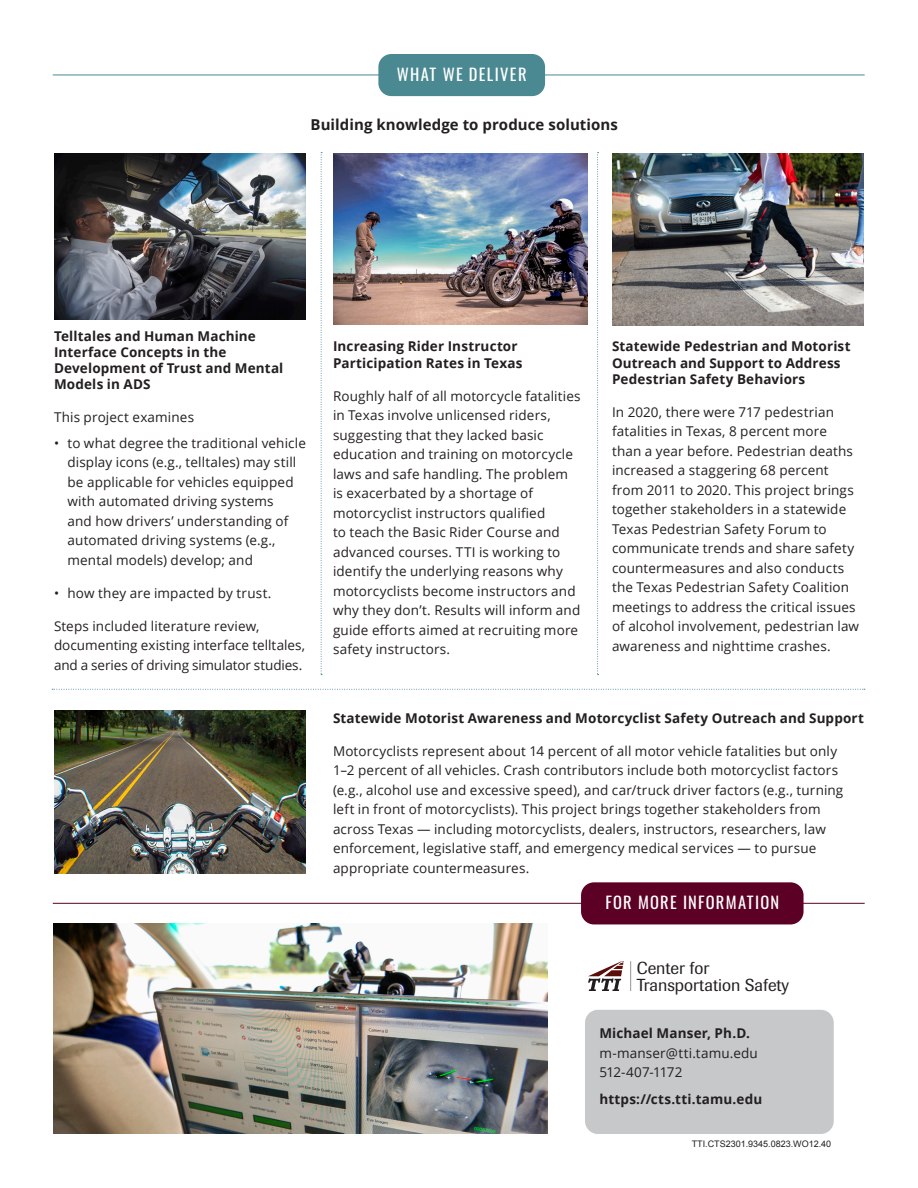
<style>
.page{position:relative;width:918px;height:1188px;background:#fff}
.page>*{position:absolute;margin:0;border:0;box-sizing:border-box;transform-origin:0 0}
.t1{font:17.25px/17.2px "Imago";color:#231f20}
.tab{font:16.5px "Oswald";letter-spacing:.075em;color:#fff}
.t2{font:700 15px "Open Sans";letter-spacing:.005em;color:#231f20}
.body_copy{font:13.5px/19.5px "Open Sans";letter-spacing:.01em;color:#231f20}
.subhead{font:700 13.5px/16.2px "Open Sans";letter-spacing:.01em;color:#231f20}
.body_bullets{font:13.5px/19.5px "Open Sans";letter-spacing:.01em;color:#231f20}
.body_copy-2{font:700 13.5px "Open Sans";letter-spacing:.01em;color:#231f20}
.body_copy-3{font:13.5px "Open Sans";letter-spacing:-.045em;color:#231f20}
.t3{font:9px "Arial";color:#231f20}
</style>
<div class="page">
<div style="left:585px;top:1010px;width:249px;height:124px;background:#c7c8ca;border-radius:13px"></div>
<hr style="left:53px;top:75px;width:812px;height:1px;background:#4a8991">
<svg style="left:52px;top:689px;width:813px;height:1px"></svg>
<svg style="left:321px;top:152px;width:1px;height:523px"></svg>
<svg style="left:597px;top:152px;width:2px;height:523px"></svg>
<hr style="left:53px;top:903px;width:812px;height:1px;background:#5c0024">
<div style="left:378px;top:54px;width:167px;height:42px;background:#4a8991;border-radius:13px"></div>
<div style="left:581px;top:882px;width:223px;height:42px;background:#5d0025;border-radius:13px"></div>
<img style="left:54px;top:153px;width:252px;height:167px">
<img style="left:333px;top:153px;width:255px;height:172px">
<img style="left:612px;top:153px;width:252px;height:173px">
<img style="left:54px;top:711px;width:252px;height:162px">
<img style="left:53px;top:923px;width:494px;height:211px">
<hr style="left:630px;top:961px;width:1px;height:30px;background:#939598">
<svg style="left:588px;top:961px;width:36px;height:30px"></svg>
<p class="tab" style="left:397px;top:60px;width:131px">WHAT WE DELIVER</p>
<p class="t2" style="left:310px;top:114px;width:309px">Building knowledge to produce solutions</p>
<p class="subhead" style="left:54px;top:327px;width:231px">Telltales and Human Machine<br>Interface Concepts in the<br>Development of Trust and Mental<br>Models in ADS</p>
<p class="body_copy" style="left:54px;top:407px;width:142px">This project examines</p>
<p class="body_bullets" style="left:68px;top:433px;width:240px;text-indent:-14px">• to what degree the traditional vehicle display icons (e.g., telltales) may still be applicable for vehicles equipped with automated driving systems<br>and how drivers’ understanding of automated driving systems (e.g., mental models) develop; and</p>
<p class="body_bullets" style="left:54px;top:583px;width:219px">• how they are impacted by trust.</p>
<p class="body_copy" style="left:54px;top:616px;width:253px">Steps included literature review, documenting existing interface telltales, and a series of driving simulator studies.</p>
<p class="subhead" style="left:333px;top:338px;width:191px">Increasing Rider Instructor<br>Participation Rates in Texas</p>
<p class="body_copy" style="left:333px;top:386px;width:249px">Roughly half of all motorcycle fatalities in Texas involve unlicensed riders, suggesting that they lacked basic education and training on motorcycle laws and safe handling. The problem is exacerbated by a shortage of motorcyclist instructors qualified<br>to teach the Basic Rider Course and advanced courses. TTI is working to identify the underlying reasons why motorcyclists become instructors and why they don’t. Results will inform and guide efforts aimed at recruiting more safety instructors.</p>
<p class="subhead" style="left:612px;top:338px;width:240px">Statewide Pedestrian and Motorist<br>Outreach and Support to Address<br>Pedestrian Safety Behaviors</p>
<p class="body_copy" style="left:612px;top:402px;width:249px">In 2020, there were 717 pedestrian fatalities in Texas, 8 percent more than a year before. Pedestrian deaths increased a staggering 68 percent from 2011 to 2020. This project brings together stakeholders in a statewide Texas Pedestrian Safety Forum to communicate trends and share safety countermeasures and also conducts the Texas Pedestrian Safety Coalition meetings to address the critical issues of alcohol involvement, pedestrian law awareness and nighttime crashes.</p>
<p class="subhead" style="left:333px;top:710px;width:533px">Statewide Motorist Awareness and Motorcyclist Safety Outreach and Support</p>
<p class="body_copy" style="left:333px;top:741px;width:512px">Motorcyclists represent about 14 percent of all motor vehicle fatalities but only 1–2 percent of all vehicles. Crash contributors include both motorcyclist factors (e.g., alcohol use and excessive speed), and car/truck driver factors (e.g., turning left in front of motorcyclists). This project brings together stakeholders from across Texas — including motorcyclists, dealers, instructors, researchers, law enforcement, legislative staff, and emergency medical services — to pursue appropriate countermeasures.</p>
<p class="tab" style="left:605px;top:888px;width:175px">FOR MORE INFORMATION</p>
<p class="t1" style="left:637px;top:959px;width:154px">Center for<br>Transportation Safety</p>
<p class="body_copy-2" style="left:599px;top:1024px;width:152px">Michael Manser, Ph.D.</p>
<p class="body_copy" style="left:599px;top:1043px;width:160px">m-manser@tti.tamu.edu</p>
<p class="body_copy-3" style="left:599px;top:1063px;width:85px">512-407-1172</p>
<p class="body_copy-2" style="left:599px;top:1090px;width:164px">https://cts.tti.tamu.edu</p>
<p class="t3" style="left:692px;top:1138px;width:141px">TTI.CTS2301.9345.0823.WO12.40</p>
</div>
